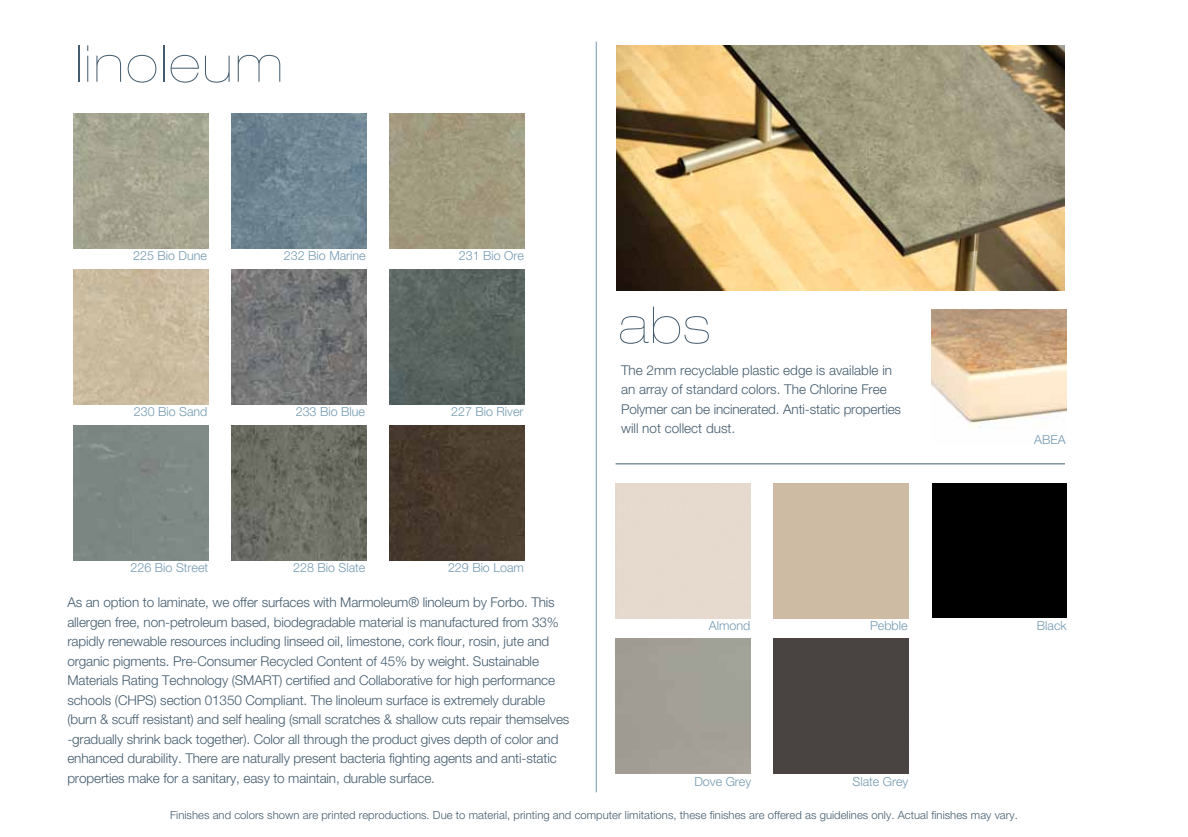
<style>
.page{position:relative;width:1188px;height:837px;background:#fff}
.page>*{position:absolute;margin:0;border:0;box-sizing:border-box;transform-origin:0 0}
.t1{font:900 expanded 51px "Helvetica Neue";letter-spacing:.05em;color:#445c6d}
.t2{font:300 13.5px/19.5px "Helvetica Neue";letter-spacing:-.01em;color:#445c6d}
.t3{font:300 12.45px "Helvetica Neue";color:#7399b1}
.t4{font:300 11.25px "Helvetica Neue";letter-spacing:.005em;color:#445c6d}
</style>
<div class="page">
<img style="left:74px;top:114px;width:134px;height:135px">
<img style="left:231px;top:114px;width:135px;height:135px">
<img style="left:390px;top:114px;width:135px;height:135px">
<img style="left:74px;top:270px;width:134px;height:135px">
<img style="left:231px;top:270px;width:135px;height:135px">
<img style="left:390px;top:270px;width:135px;height:135px">
<div style="left:74px;top:426px;width:134px;height:135px;background:#7e8985"></div>
<img style="left:231px;top:426px;width:135px;height:135px">
<img style="left:390px;top:426px;width:135px;height:135px">
<div style="left:932px;top:483px;width:135px;height:135px;background:#000"></div>
<div style="left:773px;top:639px;width:135px;height:135px;background:#494441"></div>
<img style="left:932px;top:309px;width:134px;height:119px">
<hr style="left:596px;top:42px;width:1px;height:750px;background:#7399b1">
<hr style="left:616px;top:463px;width:449px;height:1px;background:#445c6d">
<img style="left:617px;top:46px;width:448px;height:244px">
<h1 class="t1" style="left:75px;top:34px;width:209px">linoleum</h1>
<p class="t3" style="left:133px;top:248px;width:75px">225 Bio Dune</p>
<p class="t3" style="left:134px;top:404px;width:75px">230 Bio Sand</p>
<p class="t3" style="left:284px;top:248px;width:83px">232 Bio Marine</p>
<p class="t3" style="left:296px;top:404px;width:71px">233 Bio Blue</p>
<p class="t3" style="left:459px;top:248px;width:67px">231 Bio Ore</p>
<p class="t3" style="left:451px;top:404px;width:74px">227 Bio River</p>
<h1 class="t1" style="left:619px;top:295px;width:92px">abs</h1>
<p class="t2" style="left:621px;top:360px;width:282px">The 2mm recyclable plastic edge is available in an array of standard colors. The Chlorine Free Polymer can be incinerated. Anti-static properties will not collect dust.</p>
<p class="t3" style="left:1034px;top:432px;width:33px">ABEA</p>
<p class="t3" style="left:131px;top:560px;width:79px">226 Bio Street</p>
<p class="t3" style="left:293px;top:560px;width:74px">228 Bio Slate</p>
<p class="t3" style="left:448px;top:560px;width:77px">229 Bio Loam</p>
<p class="t2" style="left:67px;top:593px;width:504px">As an option to laminate, we offer surfaces with Marmoleum® linoleum by Forbo. This allergen free, non-petroleum based, biodegradable material is manufactured from 33% rapidly renewable resources including linseed oil, limestone, cork flour, rosin, jute and organic pigments. Pre-Consumer Recycled Content of 45% by weight. Sustainable Materials Rating Technology (SMART) certified and Collaborative for high performance schools (CHPS) section 01350 Compliant. The linoleum surface is extremely durable (burn &amp; scuff resistant) and self healing (small scratches &amp; shallow cuts repair themselves -gradually shrink back together). Color all through the product gives depth of color and enhanced durability. There are naturally present bacteria fighting agents and anti-static properties make for a sanitary, easy to maintain, durable surface.</p>
<p class="t3" style="left:709px;top:618px;width:43px">Almond</p>
<p class="t3" style="left:694px;top:774px;width:58px">Dove Grey</p>
<p class="t3" style="left:870px;top:618px;width:39px">Pebble</p>
<p class="t3" style="left:853px;top:774px;width:57px">Slate Grey</p>
<p class="t4" style="left:170px;top:808px;width:849px">Finishes and colors shown are printed reproductions. Due to material, printing and computer limitations, these finishes are offered as guidelines only. Actual finishes may vary.</p>
<p class="t3" style="left:1037px;top:618px;width:31px">Black</p>
</div>
